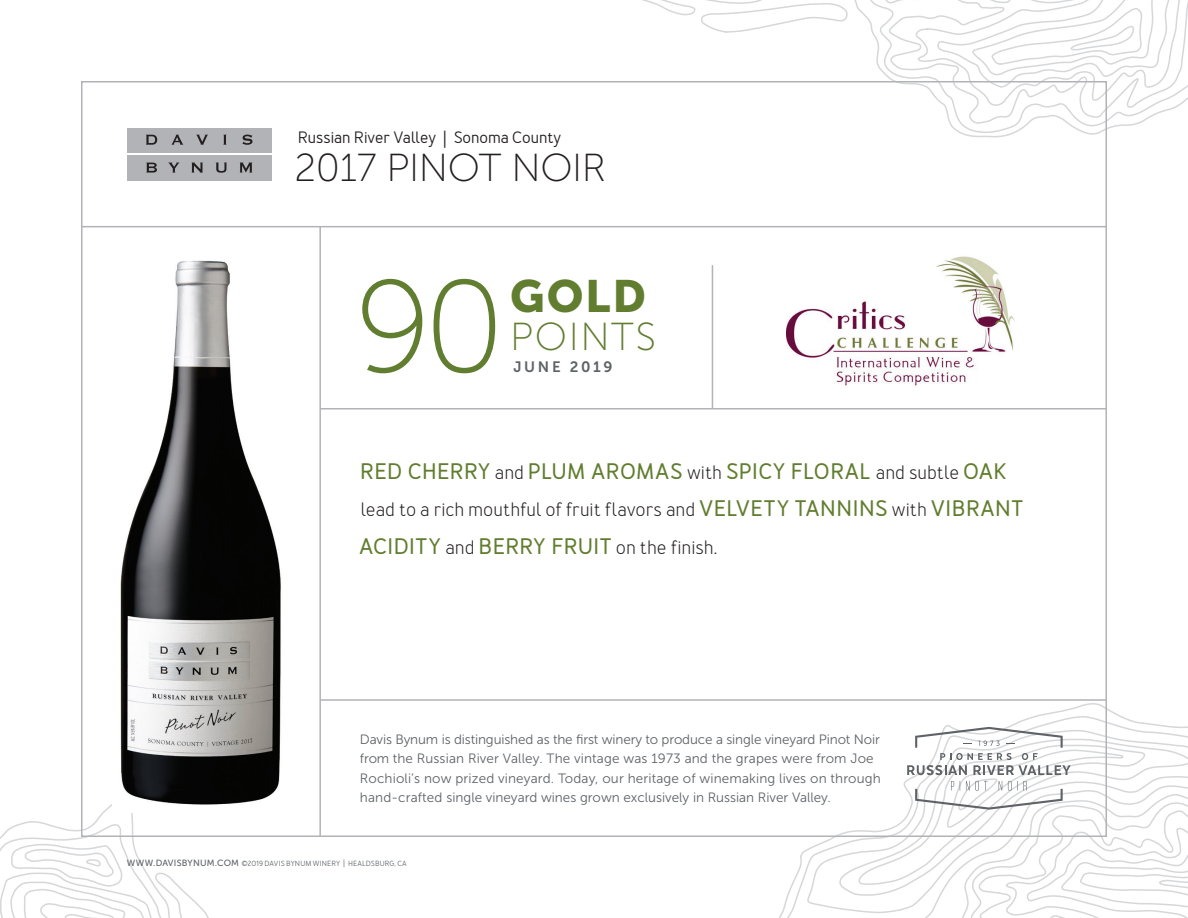
<style>
.page{position:relative;width:1188px;height:918px;background:#fff}
.page>*{position:absolute;margin:0;border:0;box-sizing:border-box;transform-origin:0 0}
.t1{font:130.5px "Museo Sans 100";color:#617d2f}
.t2{font:45px "Museo Sans 900";color:#617d2f}
.t3{font:39px "Museo Sans 100";letter-spacing:-.01em;color:#231f20}
.t4{font:39px "Museo Sans 100";letter-spacing:.04em;color:#617d2f}
.t5{font:700 22.5px "Merlo";letter-spacing:.02em;color:#617d2f}
.t6{font:19.5px "Merlo";color:#231f20}
.t7{font:500 16.5px "Merlo";color:#231f20}
.t8{font:15px "Museo Sans 700";letter-spacing:.18em;color:#5e6367}
.t9{font:13.5px/19.5px "Museo Sans 300";letter-spacing:.005em;color:#5e6367}
.t10{font:500 7.5px "Merlo";letter-spacing:.02em;color:#5e6367}
.s1{font-weight:400;font-size:19.5px;color:#231f20}
.s2{font-weight:700;font-size:22.5px;color:#617d2f}
.s3{font-family:"Museo Sans 500";font-weight:400;font-size:9px}
</style>
<div class="page">
<svg style="left:779px;top:703px;width:409px;height:215px"></svg>
<svg style="left:0;top:804px;width:209px;height:114px"></svg>
<svg style="left:642px;top:0;width:546px;height:138px"></svg>
<svg style="left:915px;top:781px;width:148px;height:29px"></svg>
<svg style="left:907px;top:727px;width:164px;height:48px"></svg>
<div style="left:127px;top:155px;width:145px;height:26px;background:#b2b3b7"></div>
<div style="left:127px;top:128px;width:145px;height:25px;background:#b2b3b7"></div>
<svg style="left:240px;top:163px;width:12px;height:10px"></svg>
<svg style="left:216px;top:163px;width:11px;height:10px"></svg>
<svg style="left:192px;top:163px;width:11px;height:10px"></svg>
<svg style="left:169px;top:163px;width:10px;height:10px"></svg>
<svg style="left:172px;top:135px;width:11px;height:10px"></svg>
<svg style="left:196px;top:135px;width:12px;height:10px"></svg>
<svg style="left:223px;top:135px;width:4px;height:10px"></svg>
<svg style="left:243px;top:135px;width:9px;height:10px"></svg>
<svg style="left:146px;top:135px;width:11px;height:10px"></svg>
<svg style="left:146px;top:163px;width:11px;height:10px"></svg>
<hr style="left:81px;top:226px;width:1026px;height:1px;background:#b2b3b7">
<hr style="left:320px;top:699px;width:786px;height:2px;background:#b2b3b7">
<hr style="left:320px;top:408px;width:786px;height:2px;background:#b2b3b7">
<hr style="left:712px;top:265px;width:1px;height:144px;background:#b2b3b7">
<hr style="left:319px;top:227px;width:2px;height:609px;background:#b2b3b7">
<img style="left:112px;top:260px;width:169px;height:553px">
<img style="left:787px;top:256px;width:228px;height:131px">
<p class="t7" style="left:298px;top:128px;width:265px">Russian River Valley | Sonoma County</p>
<h3 class="t3" style="left:295px;top:147px;width:313px">2017 PINOT NOIR</h3>
<h1 class="t1" style="left:354px;top:258px;width:152px">90</h1>
<h2 class="t2" style="left:510px;top:271px;width:137px">GOLD</h2>
<h3 class="t4" style="left:510px;top:316px;width:147px">POINTS</h3>
<p class="t8" style="left:513px;top:358px;width:101px">JUNE 2019</p>
<h3 class="t5" style="left:360px;top:457px;width:648px">RED CHERRY <span class="s1">and</span> PLUM AROMAS <span class="s1">with</span> SPICY FLORAL <span class="s1">and subtle</span> OAK</h3>
<h3 class="t6" style="left:361px;top:498px;width:664px">lead to a rich mouthful of fruit flavors and <span class="s2">VELVETY TANNINS</span> with <span class="s2">VIBRANT</span></h3>
<h3 class="t5" style="left:359px;top:532px;width:360px">ACIDITY <span class="s1">and</span> BERRY FRUIT <span class="s1">on the finish.</span></h3>
<p class="t9" style="left:360px;top:730px;width:522px">Davis Bynum is distinguished as the first winery to produce a single vineyard Pinot Noir from the Russian River Valley. The vintage was 1973 and the grapes were from Joe Rochioli’s now prized vineyard. Today, our heritage of winemaking lives on through hand-crafted single vineyard wines grown exclusively in Russian River Valley.</p>
<p class="t10" style="left:127px;top:859px;width:281px"><span class="s3">WWW.DAVISBYNUM.COM</span> ©2019 DAVIS BYNUM WINERY | HEALDSBURG, CA</p>
</div>
